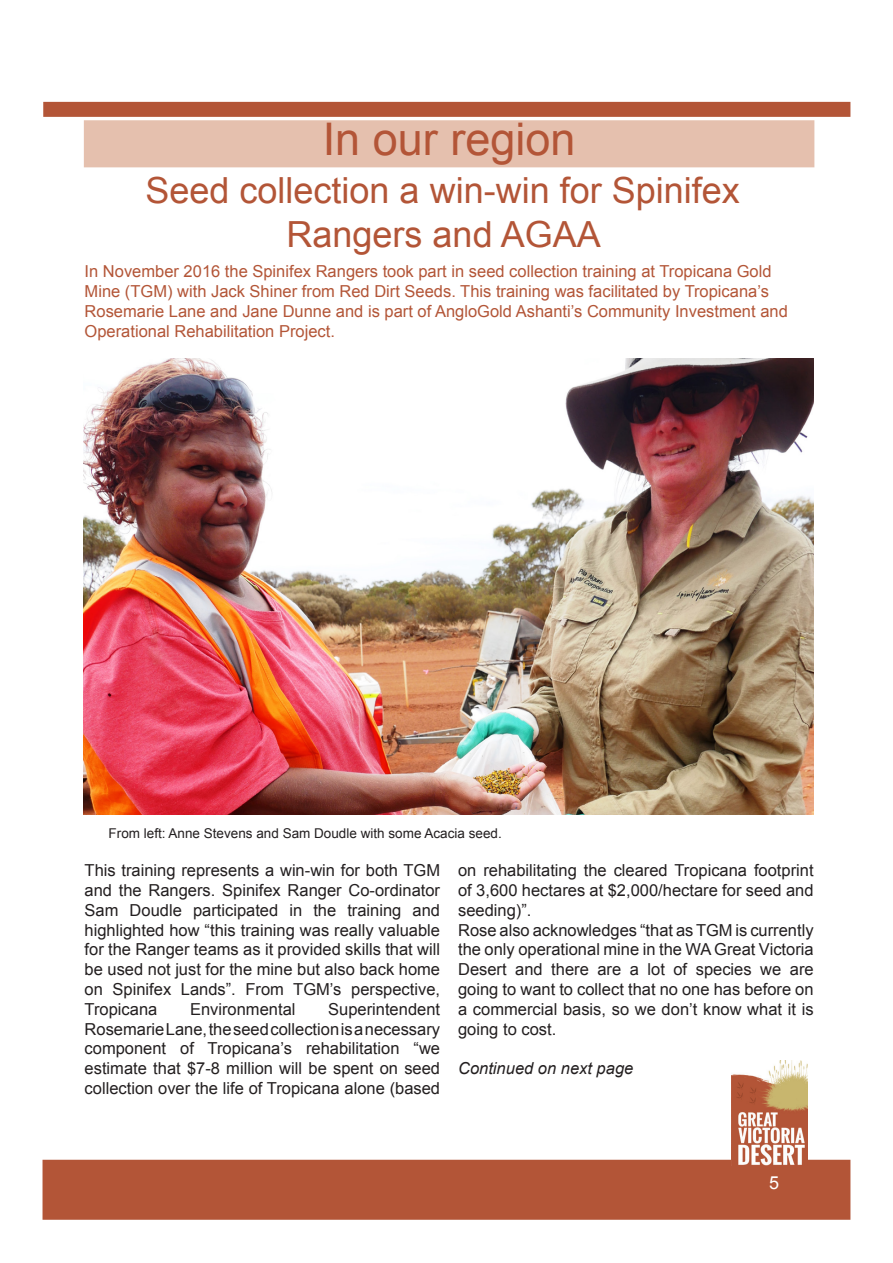
<style>
.page{position:relative;width:893px;height:1263px;background:#fff}
.page>*{position:absolute;margin:0;border:0;box-sizing:border-box;transform-origin:0 0}
.t1{font:45px "Arial";color:#b35537}
.t2{font:36px/43.2px "Arial";color:#b35537;text-align:center}
.t3{font:18px "Arial";color:#fff}
.t4{font:16.5px/19.8px "Arial";color:#231f20;text-align:justify}
.t5{font:16.5px/19.8px "Arial";color:#b35537}
.t6{font:italic 16.5px "Arial";color:#231f20}
.t7{font:13.5px "Arial";color:#231f20}
</style>
<div class="page">
<div style="left:43px;top:102px;width:807px;height:15px;background:#b35537"></div>
<div style="left:43px;top:1160px;width:807px;height:60px;background:#b35537"></div>
<img style="left:731px;top:1060px;width:76px;height:105px">
<img style="left:84px;top:359px;width:730px;height:455px">
<div style="left:85px;top:121px;width:729px;height:46px;background:#e5c0ae"></div>
<div style="left:84px;top:120px;width:730px;height:47px;border:2px solid #e5c0ae"></div>
<p class="t1" style="left:323px;top:109px;width:254px">In our region</p>
<p class="t2" style="left:146px;top:169px;width:596px">Seed collection a win-win for Spinifex<br>Rangers and AGAA</p>
<p class="t5" style="left:85px;top:262px;width:705px">In November 2016 the Spinifex Rangers took part in seed collection training at Tropicana Gold Mine (TGM) with Jack Shiner from Red Dirt Seeds. This training was facilitated by Tropicana’s Rosemarie Lane and Jane Dunne and is part of AngloGold Ashanti’s Community Investment and Operational Rehabilitation Project.</p>
<p class="t7" style="left:109px;top:824px;width:395px">From left: Anne Stevens and Sam Doudle with some Acacia seed.</p>
<p class="t4" style="left:85px;top:860px;width:357px">This training represents a win-win for both TGM and the Rangers. Spinifex Ranger Co-ordinator Sam Doudle participated in the training and highlighted how “this training was really valuable for the Ranger teams as it provided skills that will be used not just for the mine but also back home on Spinifex Lands”. From TGM’s perspective, Tropicana</p>
<p class="t4" style="left:85px;top:999px;width:357px;text-indent:244px">Superintendent Rosemarie Lane, the seed collection is a necessary component of Tropicana’s rehabilitation “we estimate that $7-8 million will be spent on seed collection over the life of Tropicana alone (based</p>
<p class="t4" style="left:190px;top:999px;width:107px">Environmental</p>
<p class="t4" style="left:458px;top:860px;width:357px">on rehabilitating the cleared Tropicana footprint of 3,600 hectares at $2,000/hectare for seed and seeding)”.</p>
<p class="t4" style="left:458px;top:920px;width:357px">Rose also acknowledges “that as TGM is currently the only operational mine in the WA Great Victoria Desert and there are a lot of species we are going to want to collect that no one has before on a commercial basis, so we don’t know what it is going to cost.</p>
<p class="t6" style="left:458px;top:1058px;width:177px">Continued on next page</p>
<p class="t3" style="left:769px;top:1171px;width:12px">5</p>
</div>
